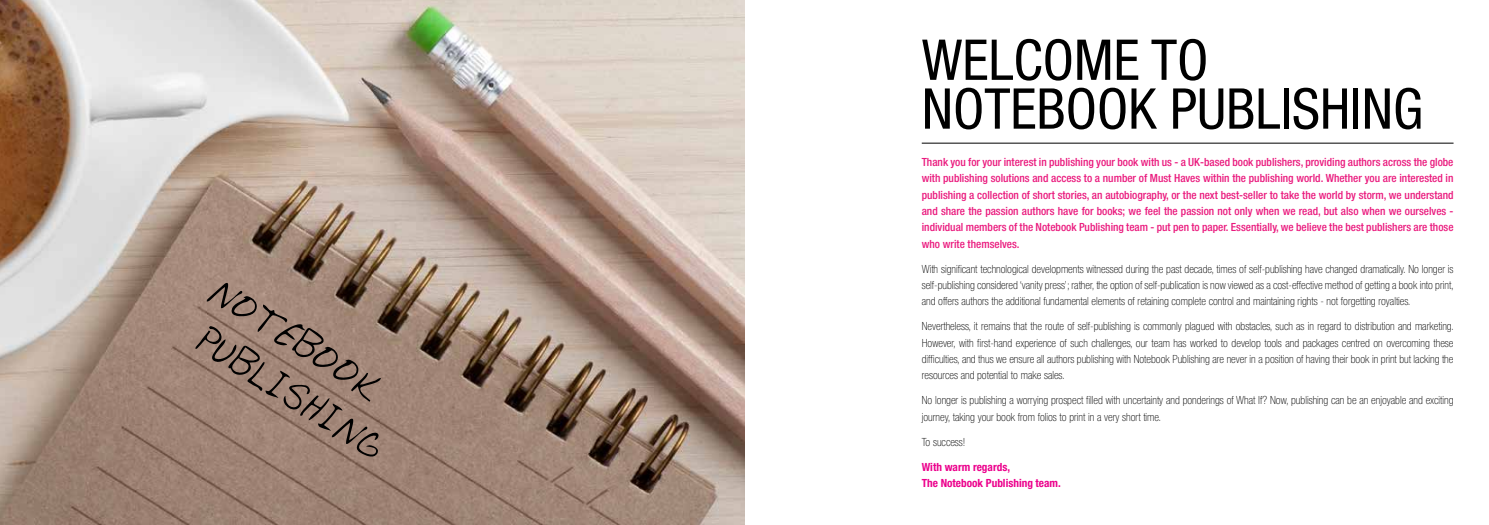
<style>
.page{position:relative;width:1489px;height:525px;background:#fff}
.page>*{position:absolute;margin:0;border:0;box-sizing:border-box;transform-origin:0 0}
.t1{font:condensed 56.25px/48.8px "Helvetica Neue";color:#000}
.t2{font:42.5px/48.8px "Allens Hand";color:#000}
.t3{font:100 condensed 11.25px/16.2px "Helvetica Neue";color:#000;text-align:justify}
.t4{font:500 condensed 11.25px/16.2px "Helvetica Neue";color:#ea197d;text-align:justify}
.t5{font:700 condensed 11.25px/16.2px "Helvetica Neue";color:#ec008c}
</style>
<div class="page">
<hr style="left:921px;top:143px;width:532px;height:1px;background:#000">
<img style="left:0;top:0;width:744px;height:524px">
<h2 class="t2" style="left:238px;top:273px;width:215px;text-indent:-16px;rotate:32deg">NOTEBOOK<br>PUBLISHING</h2>
<h1 class="t1" style="left:921px;top:35px;width:503px">WELCOME TO<br>NOTEBOOK PUBLISHING</h1>
<p class="t4" style="left:921px;top:154px;width:533px">Thank you for your interest in publishing your book with us - a UK-based book publishers, providing authors across the globe with publishing solutions and access to a number of Must Haves within the publishing world. Whether you are interested in publishing a collection of short stories, an autobiography, or the next best-seller to take the world by storm, we understand and share the passion authors have for books; we feel the passion not only when we read, but also when we ourselves - individual members of the Notebook Publishing team - put pen to paper. Essentially, we believe the best publishers are those who write themselves.</p>
<p class="t3" style="left:921px;top:260px;width:533px">With significant technological developments witnessed during the past decade, times of self-publishing have changed dramatically. No longer is self-publishing considered ‘vanity press’; rather, the option of self-publication is now viewed as a cost-effective method of getting a book into print, and offers authors the additional fundamental elements of retaining complete control and maintaining rights - not forgetting royalties.</p>
<p class="t3" style="left:921px;top:318px;width:533px">Nevertheless, it remains that the route of self-publishing is commonly plagued with obstacles, such as in regard to distribution and marketing.<br>However, with first-hand experience of such challenges, our team has worked to develop tools and packages centred on overcoming these difficulties, and thus we ensure all authors publishing with Notebook Publishing are never in a position of having their book in print but lacking the resources and potential to make sales.</p>
<p class="t3" style="left:921px;top:392px;width:533px">No longer is publishing a worrying prospect filled with uncertainty and ponderings of What If? Now, publishing can be an enjoyable and exciting journey, taking your book from folios to print in a very short time.</p>
<p class="t3" style="left:921px;top:433px;width:45px">To success!</p>
<p class="t5" style="left:921px;top:458px;width:141px">With warm regards,<br>The Notebook Publishing team.</p>
</div>
